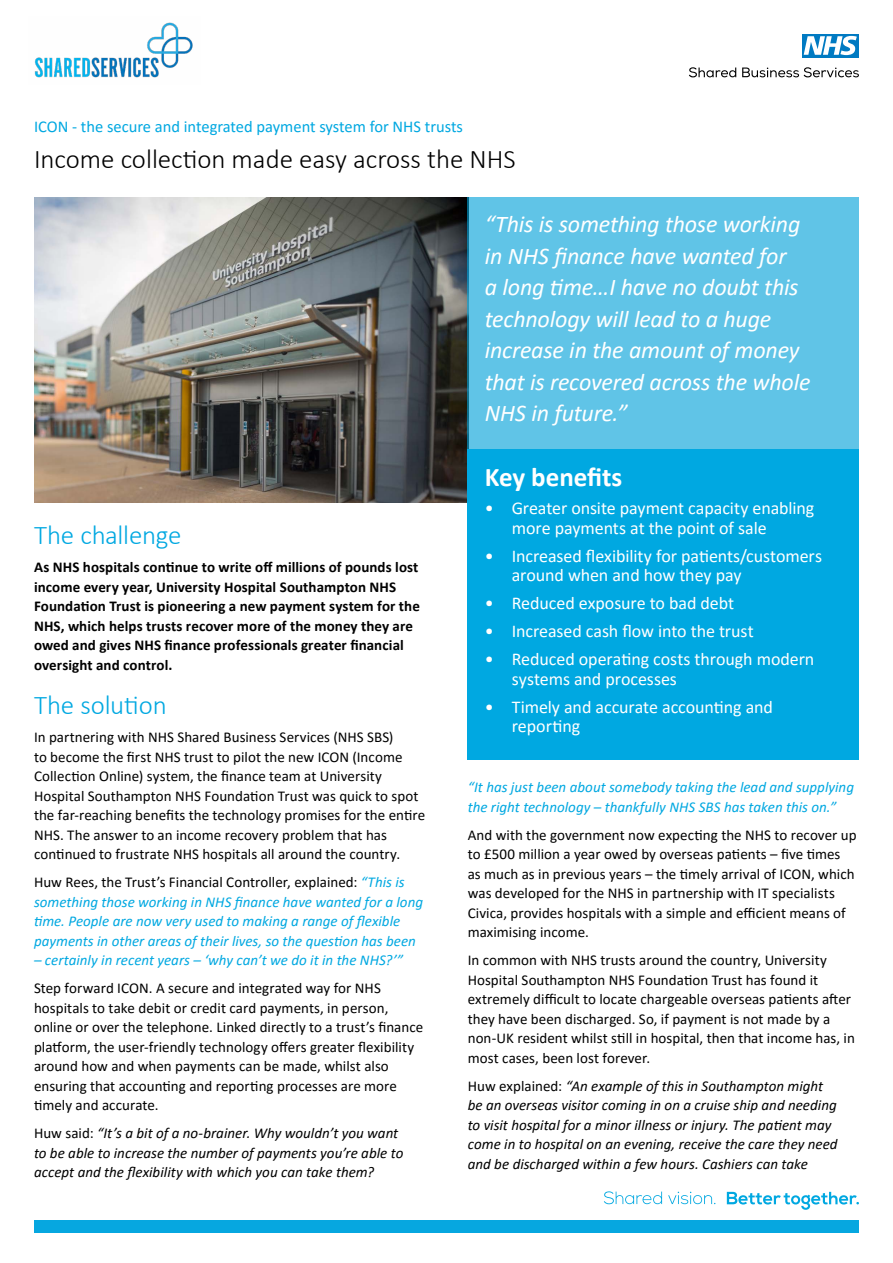
<style>
.page{position:relative;width:893px;height:1263px;background:#fff}
.page>*{position:absolute;margin:0;border:0;box-sizing:border-box;transform-origin:0 0}
.t1{font:300 27px "Calibri";color:#000}
.t2{font:300 27px "Calibri";letter-spacing:-.005em;color:#00a8e1}
.t3{font:700 27px "Calibri";color:#fff}
.t4{font:italic 24px/31.5px "Calibri";letter-spacing:-.01em;color:#fff}
.t5{font:18px/19.5px "Calibri";letter-spacing:-.005em;color:#fff}
.t6{font:16.5px "Calibri";color:#00a8e1}
.t7{font:15px/19.5px "Calibri";letter-spacing:.005em;color:#000}
.t8{font:italic 15px/19.5px "Calibri";color:#000}
.t9{font:italic 15px/19.5px "Calibri";color:#00a8e1}
.t10{font:700 15px/19.5px "Calibri";letter-spacing:.005em;color:#000}
.s1{font-style:normal;color:#000}
.s2{font-style:normal}
</style>
<div class="page">
<div style="left:34px;top:1220px;width:825px;height:13px;background:#06a7e0"></div>
<img style="left:34px;top:197px;width:434px;height:306px">
<div style="left:468px;top:197px;width:391px;height:252px;background:#60c4e7"></div>
<div style="left:468px;top:449px;width:391px;height:311px;background:#00a8e1"></div>
<div style="left:802px;top:34px;width:57px;height:23px;background:#007ac2"></div>
<svg style="left:804px;top:36px;width:53px;height:19px"></svg>
<svg style="left:689px;top:67px;width:47px;height:10px"></svg>
<svg style="left:742px;top:67px;width:117px;height:10px"></svg>
<svg style="left:604px;top:1191px;width:58px;height:13px"></svg>
<svg style="left:668px;top:1191px;width:47px;height:13px"></svg>
<svg style="left:727px;top:1192px;width:132px;height:18px"></svg>
<img style="left:34px;top:22px;width:159px;height:56px">
<p class="t6" style="left:34px;top:115px;width:430px">ICON - the secure and integrated payment system for NHS trusts</p>
<h1 class="t1" style="left:34px;top:142px;width:483px">Income collection made easy across the NHS</h1>
<h1 class="t2" style="left:34px;top:519px;width:149px">The challenge</h1>
<p class="t10" style="left:34px;top:557px;width:387px">As NHS hospitals continue to write off millions of pounds lost income every year, University Hospital Southampton NHS Foundation Trust is pioneering a new payment system for the NHS, which helps trusts recover more of the money they are owed and gives NHS finance professionals greater financial oversight and control.</p>
<h1 class="t2" style="left:34px;top:689px;width:134px">The solution</h1>
<p class="t7" style="left:34px;top:727px;width:393px">In partnering with NHS Shared Business Services (NHS SBS)<br>to become the first NHS trust to pilot the new ICON (Income Collection Online) system, the finance team at University Hospital Southampton NHS Foundation Trust was quick to spot the far-reaching benefits the technology promises for the entire NHS. The answer to an income recovery problem that has continued to frustrate NHS hospitals all around the country.</p>
<p class="t9" style="left:34px;top:872px;width:391px"><span class="s1">Huw Rees, the Trust’s Financial Controller, explained:</span> “This is something those working in NHS finance have wanted for a long time. People are now very used to making a range of flexible payments in other areas of their lives, so the question has been</p>
<p class="t9" style="left:34px;top:950px;width:370px">– certainly in recent years – ‘why can’t we do it in the NHS?’”</p>
<p class="t7" style="left:34px;top:978px;width:391px">Step forward ICON. A secure and integrated way for NHS hospitals to take debit or credit card payments, in person, online or over the telephone. Linked directly to a trust’s finance platform, the user-friendly technology offers greater flexibility around how and when payments can be made, whilst also ensuring that accounting and reporting processes are more timely and accurate.</p>
<p class="t8" style="left:34px;top:1123px;width:371px"><span class="s2">Huw said:</span> “It’s a bit of a no-brainer. Why wouldn’t you want to be able to increase the number of payments you’re able to accept and the flexibility with which you can take them?</p>
<h2 class="t4" style="left:485px;top:207px;width:327px">“This is something those working in NHS finance have wanted for<br>a long time…I have no doubt this technology will lead to a huge increase in the amount of money that is recovered across the whole<br>NHS in future.”</h2>
<h1 class="t3" style="left:485px;top:458px;width:139px">Key benefits</h1>
<p class="t5" style="left:512px;top:498px;width:304px;text-indent:-27px">• Greater onsite payment capacity enabling more payments at the point of sale</p>
<p class="t5" style="left:512px;top:546px;width:312px;text-indent:-27px">• Increased flexibility for patients/customers around when and how they pay</p>
<p class="t5" style="left:485px;top:593px;width:251px">• Reduced exposure to bad debt</p>
<p class="t5" style="left:485px;top:621px;width:270px">• Increased cash flow into the trust</p>
<p class="t5" style="left:512px;top:649px;width:304px;text-indent:-27px">• Reduced operating costs through modern systems and processes</p>
<p class="t5" style="left:512px;top:697px;width:263px;text-indent:-27px">• Timely and accurate accounting and reporting</p>
<p class="t9" style="left:468px;top:777px;width:388px">“It has just been about somebody taking the lead and supplying the right technology – thankfully NHS SBS has taken this on.”</p>
<p class="t7" style="left:468px;top:824px;width:390px">And with the government now expecting the NHS to recover up to £500 million a year owed by overseas patients – five times as much as in previous years – the timely arrival of ICON, which was developed for the NHS in partnership with IT specialists Civica, provides hospitals with a simple and efficient means of maximising income.</p>
<p class="t7" style="left:468px;top:950px;width:389px">In common with NHS trusts around the country, University Hospital Southampton NHS Foundation Trust has found it extremely difficult to locate chargeable overseas patients after they have been discharged. So, if payment is not made by a non-UK resident whilst still in hospital, then that income has, in most cases, been lost forever.</p>
<p class="t8" style="left:468px;top:1075px;width:371px"><span class="s2">Huw explained:</span> “An example of this in Southampton might be an overseas visitor coming in on a cruise ship and needing to visit hospital for a minor illness or injury. The patient may come in to hospital on an evening, receive the care they need and be discharged within a few hours. Cashiers can take</p>
</div>
